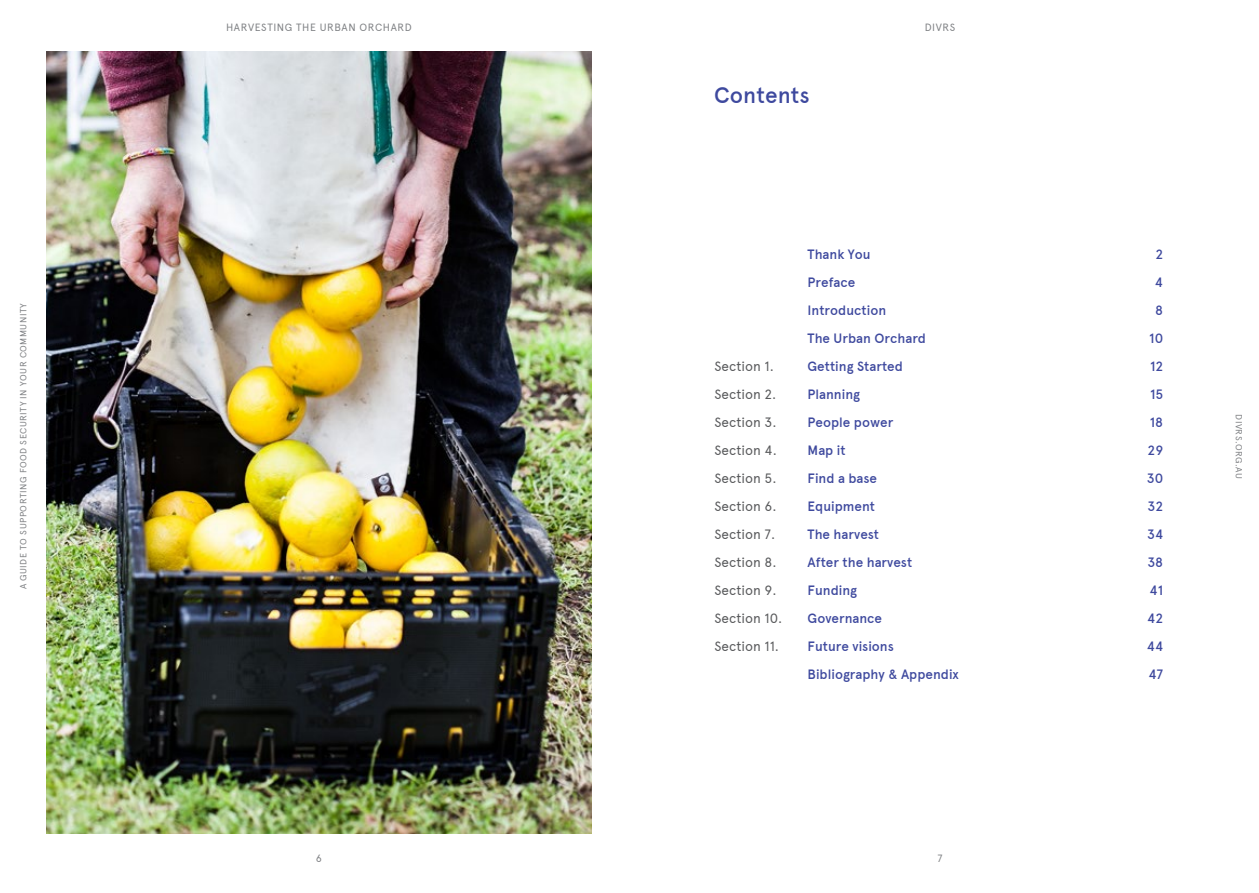
<style>
.page{position:relative;width:1259px;height:893px;background:#fff}
.page>*{position:absolute;margin:0;border:0;box-sizing:border-box;transform-origin:0 0}
.t1{font:500 22.5px "Apercu";color:#3e499e}
.t2{font:500 13.5px "Apercu";color:#3e499e}
.t3{font:13.5px "Apercu";color:#58595b}
.t4{font:10.5px "Apercu";letter-spacing:.055em;color:#808285}
.t5{font:9px "Apercu";letter-spacing:.055em;color:#808285}
</style>
<div class="page">
<img style="left:47px;top:51px;width:544px;height:782px">
<p class="t5" style="left:18px;top:589px;width:287px;rotate:-90deg">A GUIDE TO SUPPORTING FOOD SECURITY IN YOUR COMMUNITY</p>
<p class="t4" style="left:226px;top:21px;width:187px">HARVESTING THE URBAN ORCHARD</p>
<p class="t4" style="left:924px;top:21px;width:32px">DIVRS</p>
<h1 class="t1" style="left:714px;top:82px;width:97px">Contents</h1>
<p class="t2" style="left:807px;top:246px;width:65px">Thank You</p>
<p class="t2" style="left:1155px;top:246px;width:9px">2</p>
<p class="t2" style="left:807px;top:274px;width:49px">Preface</p>
<p class="t2" style="left:1155px;top:274px;width:10px">4</p>
<p class="t2" style="left:807px;top:302px;width:80px">Introduction</p>
<p class="t2" style="left:1155px;top:302px;width:9px">8</p>
<p class="t2" style="left:807px;top:330px;width:120px">The Urban Orchard</p>
<p class="t2" style="left:1149px;top:330px;width:15px">10</p>
<p class="t3" style="left:714px;top:358px;width:61px">Section 1.</p>
<p class="t2" style="left:807px;top:358px;width:97px">Getting Started</p>
<p class="t2" style="left:1150px;top:358px;width:15px">12</p>
<p class="t3" style="left:714px;top:386px;width:63px">Section 2.</p>
<p class="t2" style="left:807px;top:386px;width:54px">Planning</p>
<p class="t2" style="left:1150px;top:386px;width:15px">15</p>
<p class="t3" style="left:714px;top:414px;width:63px">Section 3.</p>
<p class="t2" style="left:807px;top:414px;width:87px">People power</p>
<p class="t2" style="left:1150px;top:414px;width:15px">18</p>
<p class="t3" style="left:714px;top:442px;width:64px">Section 4.</p>
<p class="t2" style="left:807px;top:442px;width:40px">Map it</p>
<p class="t2" style="left:1147px;top:442px;width:17px">29</p>
<p class="t3" style="left:714px;top:470px;width:63px">Section 5.</p>
<p class="t2" style="left:807px;top:470px;width:71px">Find a base</p>
<p class="t2" style="left:1146px;top:470px;width:18px">30</p>
<p class="t3" style="left:714px;top:498px;width:63px">Section 6.</p>
<p class="t2" style="left:807px;top:498px;width:69px">Equipment</p>
<p class="t2" style="left:1147px;top:498px;width:17px">32</p>
<p class="t3" style="left:714px;top:526px;width:62px">Section 7.</p>
<p class="t2" style="left:807px;top:526px;width:73px">The harvest</p>
<p class="t2" style="left:1147px;top:526px;width:18px">34</p>
<p class="t3" style="left:714px;top:554px;width:64px">Section 8.</p>
<p class="t2" style="left:807px;top:554px;width:106px">After the harvest</p>
<p class="t2" style="left:1147px;top:554px;width:17px">38</p>
<p class="t3" style="left:714px;top:582px;width:63px">Section 9.</p>
<p class="t2" style="left:807px;top:582px;width:51px">Funding</p>
<p class="t2" style="left:1149px;top:582px;width:15px">41</p>
<p class="t3" style="left:714px;top:610px;width:69px">Section 10.</p>
<p class="t2" style="left:807px;top:610px;width:76px">Governance</p>
<p class="t2" style="left:1147px;top:610px;width:17px">42</p>
<p class="t3" style="left:714px;top:638px;width:66px">Section 11.</p>
<p class="t2" style="left:807px;top:638px;width:88px">Future visions</p>
<p class="t2" style="left:1146px;top:638px;width:18px">44</p>
<p class="t2" style="left:807px;top:666px;width:153px">Bibliography &amp; Appendix</p>
<p class="t2" style="left:1148px;top:666px;width:16px">47</p>
<p class="t4" style="left:316px;top:852px;width:8px">6</p>
<p class="t4" style="left:937px;top:852px;width:7px">7</p>
<p class="t5" style="left:1244px;top:414px;width:66px;rotate:90deg">DIVRS.ORG.AU</p>
</div>
